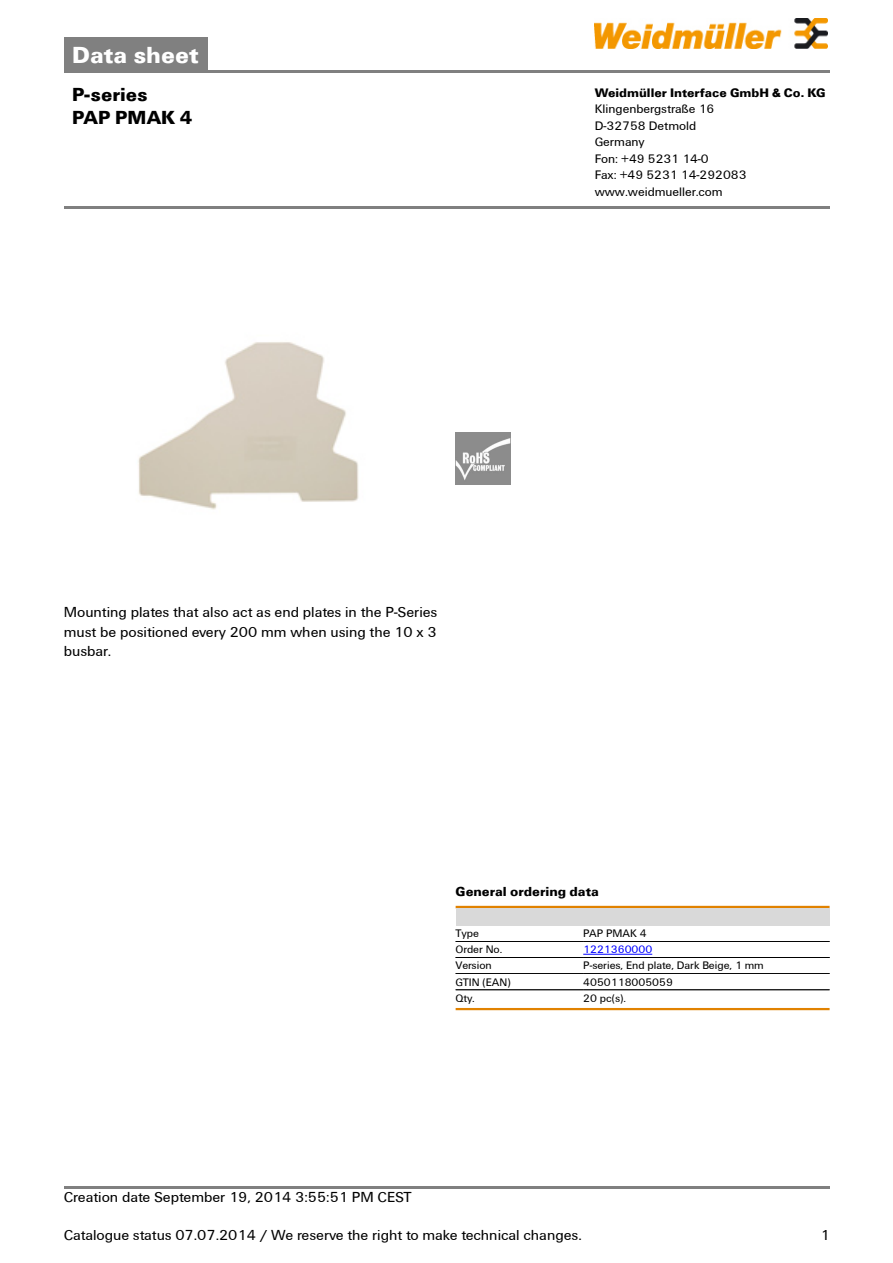
<style>
.page{position:relative;width:893px;height:1263px;background:#fff}
.page>*{position:absolute;margin:0;border:0;box-sizing:border-box;transform-origin:0 0}
.t1{font:700 24px "Weidmueller";color:#fff}
.t2{font:700 19.5px/22.5px "Weidmueller";color:#000}
.t3{font:15px/19.5px "Weidmueller";color:#000;text-align:justify}
.t4{font:700 13.5px "Weidmueller";color:#000}
.t5{font:12.75px/16.5px "Weidmueller";color:#000}
.t6{font:700 12.75px "Weidmueller";color:#000}
.t7{font:11.25px "Weidmueller";color:#000}
.t8{font:11.25px "Weidmueller";color:#00f}
</style>
<div class="page">
<div style="left:64px;top:38px;width:143px;height:32px;background:#808080"></div>
<hr style="left:64px;top:70px;width:765px;height:2px;background:#808080">
<img style="left:594px;top:18px;width:233px;height:30px">
<hr style="left:64px;top:1186px;width:765px;height:3px;background:#808080">
<img style="left:138px;top:342px;width:221px;height:168px">
<img style="left:455px;top:433px;width:56px;height:52px">
<hr style="left:455px;top:906px;width:374px;height:2px;background:#e18200">
<div style="left:455px;top:908px;width:374px;height:17px;background:#d9d9d9"></div>
<hr style="left:455px;top:941px;width:128px;height:1px;background:#000">
<hr style="left:455px;top:957px;width:128px;height:1px;background:#000">
<hr style="left:583px;top:941px;width:246px;height:1px;background:#000">
<hr style="left:583px;top:957px;width:246px;height:1px;background:#000">
<hr style="left:583px;top:954px;width:69px;height:1px;background:#00f">
<hr style="left:455px;top:958px;width:128px;height:1px;background:#000">
<hr style="left:455px;top:973px;width:128px;height:1px;background:#000">
<hr style="left:583px;top:958px;width:246px;height:1px;background:#000">
<hr style="left:583px;top:973px;width:246px;height:1px;background:#000">
<hr style="left:455px;top:974px;width:128px;height:1px;background:#000">
<hr style="left:583px;top:974px;width:246px;height:1px;background:#000">
<hr style="left:455px;top:990px;width:128px;height:1px;background:#000">
<hr style="left:583px;top:990px;width:246px;height:1px;background:#000">
<hr style="left:455px;top:1008px;width:374px;height:2px;background:#e18200">
<hr style="left:64px;top:206px;width:765px;height:3px;background:#808080">
<h1 class="t1" style="left:72px;top:40px;width:128px">Data sheet</h1>
<h2 class="t2" style="left:72px;top:83px;width:121px">P-series<br>PAP PMAK 4</h2>
<p class="t6" style="left:594px;top:85px;width:232px">Weidmüller Interface GmbH &amp; Co. KG</p>
<p class="t5" style="left:594px;top:101px;width:153px">Klingenbergstraße 16<br>D-32758 Detmold<br>Germany<br>Fon: +49 5231 14-0<br>Fax: +49 5231 14-292083 www.weidmueller.com</p>
<p class="t3" style="left:64px;top:602px;width:375px">Mounting plates that also act as end plates in the P-Series must be positioned every 200 mm when using the 10 x 3 busbar.</p>
<p class="t4" style="left:455px;top:884px;width:145px">General ordering data</p>
<p class="t7" style="left:455px;top:927px;width:25px">Type</p>
<p class="t7" style="left:583px;top:927px;width:65px">PAP PMAK 4</p>
<p class="t7" style="left:455px;top:943px;width:48px">Order No.</p>
<p class="t8" style="left:583px;top:943px;width:70px">1221360000</p>
<p class="t7" style="left:455px;top:959px;width:38px">Version</p>
<p class="t7" style="left:583px;top:959px;width:182px">P-series, End plate, Dark Beige, 1 mm</p>
<p class="t7" style="left:455px;top:975px;width:56px">GTIN (EAN)</p>
<p class="t7" style="left:583px;top:975px;width:91px">4050118005059</p>
<p class="t7" style="left:455px;top:991px;width:21px">Qty.</p>
<p class="t7" style="left:583px;top:991px;width:44px">20 pc(s).</p>
<p class="t3" style="left:64px;top:1187px;width:349px">Creation date September 19, 2014 3:55:51 PM CEST</p>
<p class="t3" style="left:64px;top:1226px;width:519px">Catalogue status 07.07.2014 / We reserve the right to make technical changes.</p>
<p class="t3" style="left:820px;top:1226px;width:11px">1</p>
</div>
